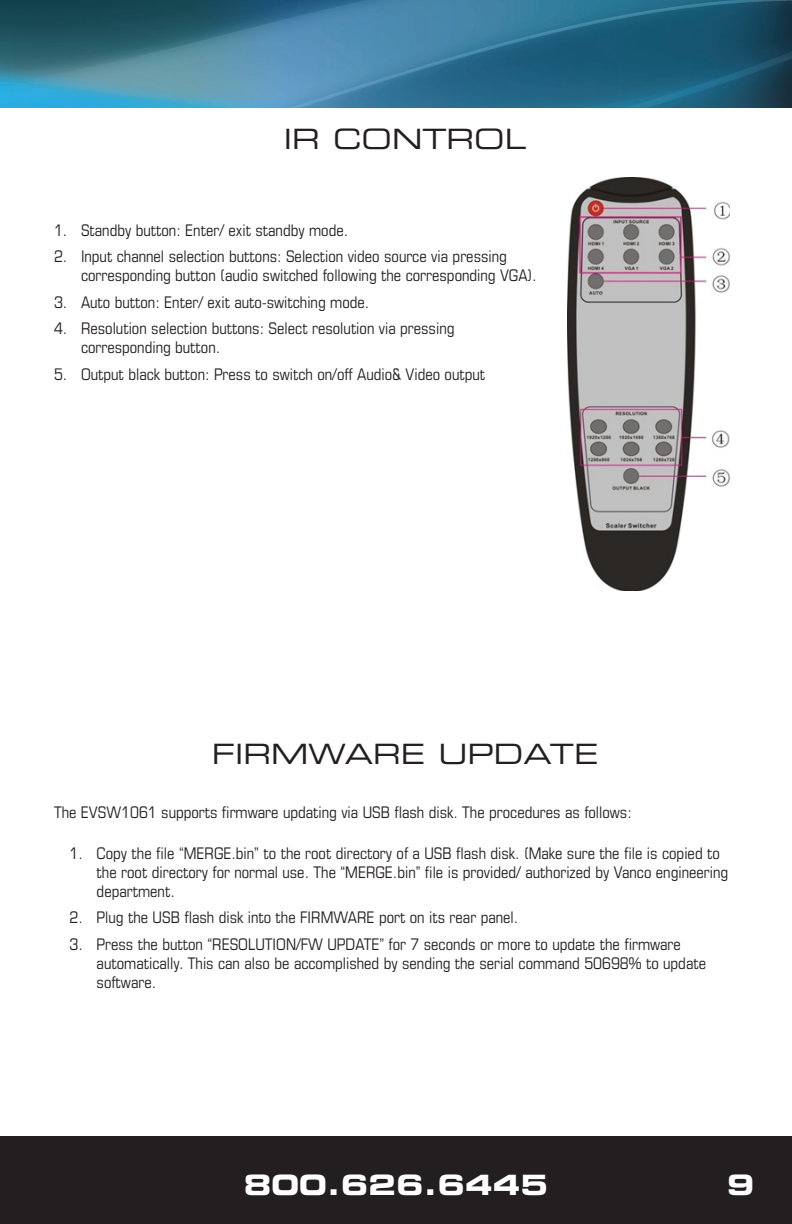
<style>
.page{position:relative;width:792px;height:1224px;background:#fff}
.page>*{position:absolute;margin:0;border:0;box-sizing:border-box;transform-origin:0 0}
.ManualHeaders{font:28px "Eurostile LT Std Ex 2";color:#231f20}
.t1{font:28px "Eurostile LT Std Bold Ex 2";color:#fff}
.ManualNumberedList{font:condensed 16px/19.2px "Eurostile LT Std";color:#231f20}
.Specifications{font:condensed 16px "Eurostile LT Std";color:#231f20}
</style>
<div class="page">
<div style="left:0;top:1136px;width:792px;height:88px;background:#231f20"></div>
<img style="left:0;top:0;width:792px;height:107px">
<img style="left:568px;top:177px;width:161px;height:413px">
<p class="ManualHeaders" style="left:284px;top:120px;width:244px">IR CONTROL</p>
<p class="ManualNumberedList" style="left:54px;top:220px;width:296px">1. Standby button: Enter/ exit standby mode.</p>
<p class="ManualNumberedList" style="left:81px;top:247px;width:457px;text-indent:-27px">2. Input channel selection buttons: Selection video source via pressing corresponding button (audio switched following the corresponding VGA).</p>
<p class="ManualNumberedList" style="left:54px;top:292px;width:317px">3. Auto button: Enter/ exit auto-switching mode.</p>
<p class="ManualNumberedList" style="left:81px;top:319px;width:375px;text-indent:-27px">4. Resolution selection buttons: Select resolution via pressing corresponding button.</p>
<p class="ManualNumberedList" style="left:54px;top:364px;width:433px">5. Output black button: Press to switch on/off Audio&amp; Video output</p>
<p class="ManualHeaders" style="left:212px;top:735px;width:388px">FIRMWARE UPDATE</p>
<p class="Specifications" style="left:54px;top:803px;width:579px">The EVSW1061 supports firmware updating via USB flash disk. The procedures as follows:</p>
<p class="ManualNumberedList" style="left:97px;top:843px;width:633px;text-indent:-27px">1. Copy the file “MERGE.bin” to the root directory of a USB flash disk. (Make sure the file is copied to the root directory for normal use. The “MERGE.bin” file is provided/ authorized by Vanco engineering department.</p>
<p class="ManualNumberedList" style="left:70px;top:908px;width:450px">2. Plug the USB flash disk into the FIRMWARE port on its rear panel.</p>
<p class="ManualNumberedList" style="left:97px;top:934px;width:611px;text-indent:-27px">3. Press the button “RESOLUTION/FW UPDATE” for 7 seconds or more to update the firmware automatically. This can also be accomplished by sending the serial command 50698% to update software.</p>
<h1 class="t1" style="left:244px;top:1165px;width:306px">800.626.6445</h1>
<h1 class="t1" style="left:727px;top:1165px;width:29px">9</h1>
</div>
